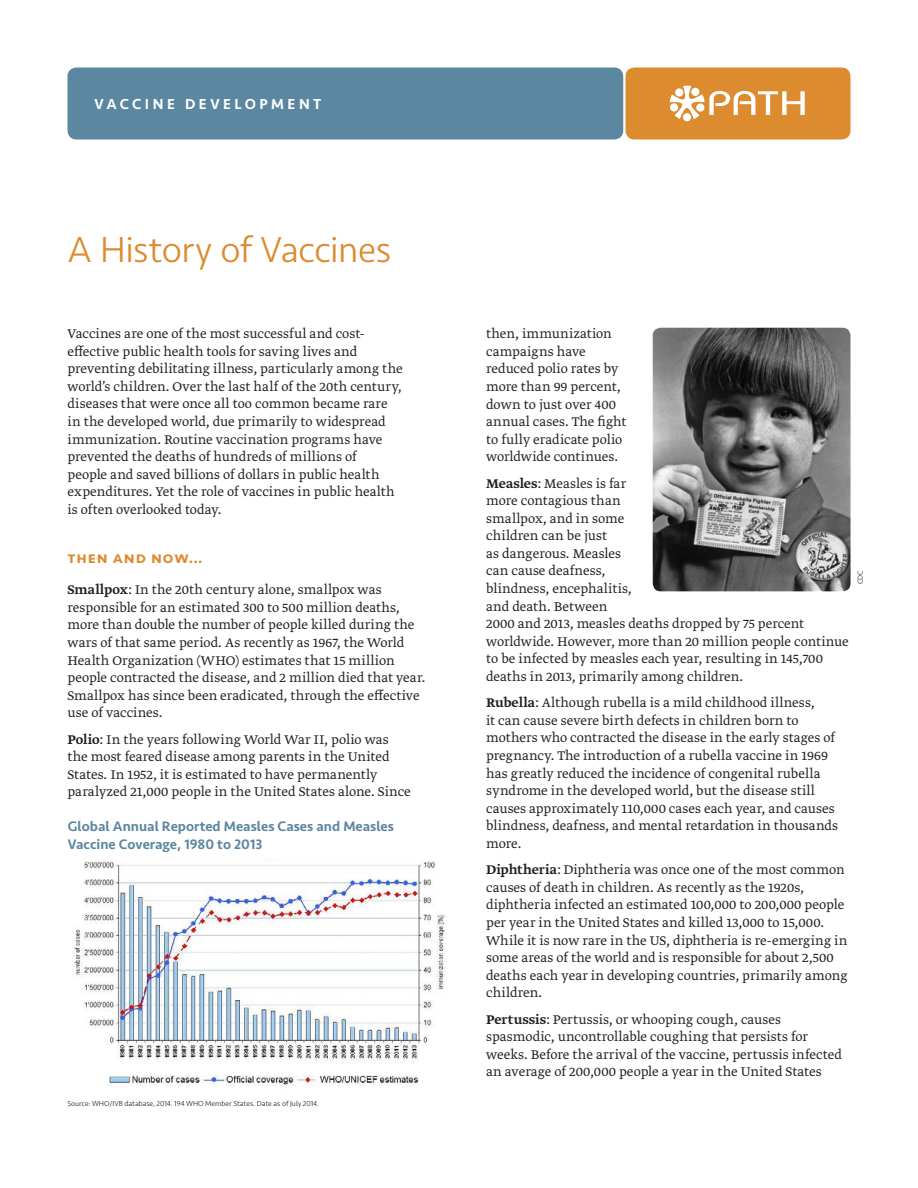
<style>
.page{position:relative;width:918px;height:1188px;background:#fff}
.page>*{position:absolute;margin:0;border:0;box-sizing:border-box;transform-origin:0 0}
.t1{font:300 37.5px "Seravek";letter-spacing:-.015em;color:#dc8b2f}
.headA{font:500 16.5px "Seravek";letter-spacing:.05em;color:#dc8b2f}
.t2{font:500 15px "Seravek";letter-spacing:.235em;color:#fff}
.t3{font:300 14.85px/17.5px "Greta Text Pro";letter-spacing:.005em;color:#231f20}
.headB{font:500 14.25px/18px "Seravek";color:#5c87a1}
.photo_credit{font:300 7.5px "Seravek";color:#231f20}
.Photo_credit{font:300 7.5px "Seravek";color:#231f20}
.s1{font-weight:500}
</style>
<div class="page">
<div style="left:626px;top:68px;width:224px;height:72px;background:#dc8b2f;border-radius:9px"></div>
<div style="left:683px;top:113px;width:8px;height:8px;background:#fff;border-radius:50%"></div>
<svg style="left:670px;top:86px;width:135px;height:33px"></svg>
<div style="left:68px;top:68px;width:555px;height:72px;background:#5c87a1;border-radius:9px"></div>
<img style="left:653px;top:328px;width:198px;height:263px">
<img style="left:73px;top:858px;width:373px;height:228px">
<p class="t2" style="left:94px;top:95px;width:228px">VACCINE DEVELOPMENT</p>
<p class="t1" style="left:68px;top:228px;width:326px">A History of Vaccines</p>
<p class="t3" style="left:68px;top:326px;width:337px">Vaccines are one of the most successful and cost&shy;effective public health tools for saving lives and preventing debilitating illness, particularly among the world’s children. Over the last half of the 20th century, diseases that were once all too common became rare in the developed world, due primarily to widespread immunization. Routine vaccination programs have prevented the deaths of hundreds of millions of<br>people and saved billions of dollars in public health expenditures. Yet the role of vaccines in public health is often overlooked today.</p>
<p class="headA" style="left:68px;top:548px;width:137px">Then and now…</p>
<p class="t3" style="left:68px;top:582px;width:360px"><span class="s1">Smallpox</span>: In the 20th century alone, smallpox was responsible for an estimated 300 to 500 million deaths, more than double the number of people killed during the wars of that same period. As recently as 1967, the World Health Organization (WHO) estimates that 15 million people contracted the disease, and 2 million died that year.<br>Smallpox has since been eradicated, through the effective use of vaccines.</p>
<p class="t3" style="left:68px;top:731px;width:345px"><span class="s1">Polio</span>: In the years following World War II, polio was the most feared disease among parents in the United States. In 1952, it is estimated to have permanently paralyzed 21,000 people in the United States alone. Since</p>
<p class="headB" style="left:68px;top:818px;width:328px">Global Annual Reported Measles Cases and Measles<br>Vaccine Coverage, 1980 to 2013</p>
<p class="photo_credit" style="left:68px;top:1099px;width:253px">Source: WHO/IVB database, 2014. 194 WHO Member States. Date as of July 2014.</p>
<p class="t3" style="left:486px;top:326px;width:142px">then, immunization campaigns have reduced polio rates by more than 99 percent, down to just over 400 annual cases. The fight to fully eradicate polio worldwide continues.</p>
<p class="t3" style="left:486px;top:475px;width:364px"><span class="s1">Measles</span>: Measles is far<br>more contagious than<br>smallpox, and in some<br>children can be just<br>as dangerous. Measles<br>can cause deafness,<br>blindness, encephalitis,<br>and death. Between<br>2000 and 2013, measles deaths dropped by 75 percent worldwide. However, more than 20 million people continue to be infected by measles each year, resulting in 145,700 deaths in 2013, primarily among children.</p>
<p class="t3" style="left:486px;top:695px;width:354px"><span class="s1">Rubella</span>: Although rubella is a mild childhood illness,<br>it can cause severe birth defects in children born to mothers who contracted the disease in the early stages of pregnancy. The introduction of a rubella vaccine in 1969 has greatly reduced the incidence of congenital rubella syndrome in the developed world, but the disease still causes approximately 110,000 cases each year, and causes blindness, deafness, and mental retardation in thousands more.</p>
<p class="t3" style="left:486px;top:862px;width:363px"><span class="s1">Diphtheria</span>: Diphtheria was once one of the most common causes of death in children. As recently as the 1920s, diphtheria infected an estimated 100,000 to 200,000 people per year in the United States and killed 13,000 to 15,000.<br>While it is now rare in the US, diphtheria is re-emerging in some areas of the world and is responsible for about 2,500 deaths each year in developing countries, primarily among children.</p>
<p class="t3" style="left:486px;top:1011px;width:357px"><span class="s1">Pertussis</span>: Pertussis, or whooping cough, causes spasmodic, uncontrollable coughing that persists for weeks. Before the arrival of the vaccine, pertussis infected an average of 200,000 people a year in the United States</p>
<p class="Photo_credit" style="left:856px;top:584px;width:16px;rotate:-90deg">CDC</p>
</div>
